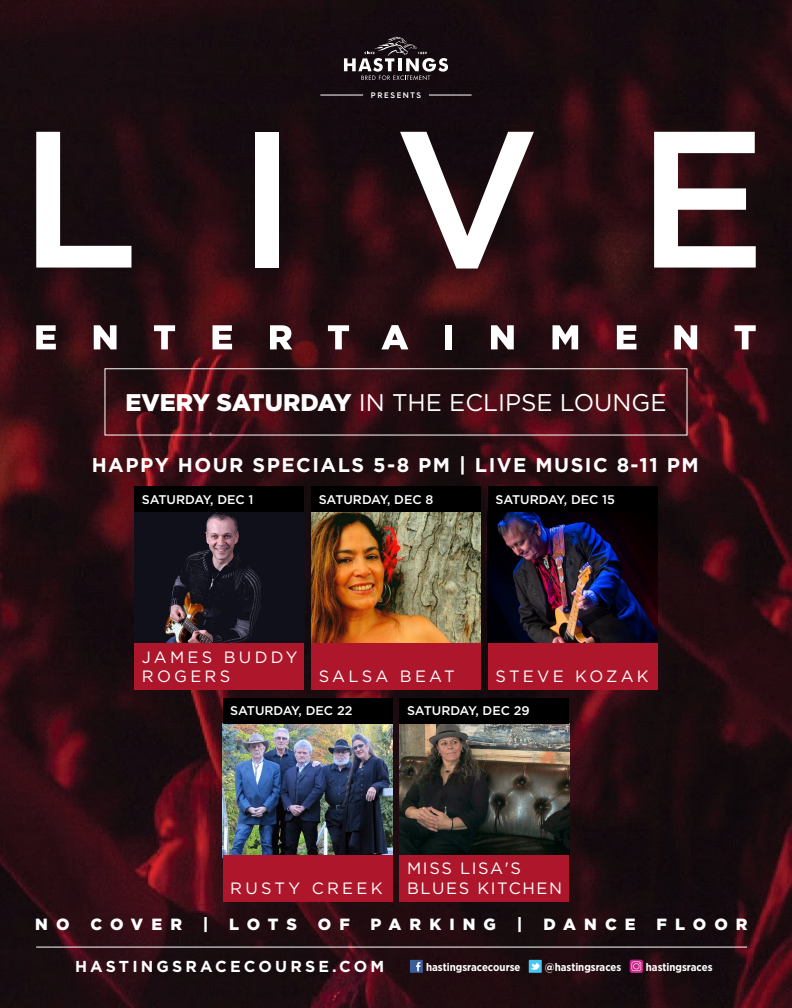
<style>
.page{position:relative;width:792px;height:1008px;background:#fff}
.page>*{position:absolute;margin:0;border:0;box-sizing:border-box;transform-origin:0 0}
.t1{font:24.1px "Gotham";color:#fff}
.t2{font:700 19.85px "Gotham";letter-spacing:.075em;color:#fff}
.t3{font:16.4px/19.7px "Gotham";letter-spacing:.2em;color:#fff}
.t4{font:16.4px/19.7px "Gotham";letter-spacing:.1em;color:#fff}
.t5{font:900 16.25px "Gotham";letter-spacing:.5em;color:#fff}
.t6{font:700 15.9px "Gotham";letter-spacing:.2em;color:#fff}
.t7{font:500 12.55px "Gotham";color:#fff}
.t8{font:700 11.1px "Gotham Narrow";color:#fff}
.t9{font:600 8.05px "Hurme Geometric Sans 4";letter-spacing:.2em;color:#fff}
.s1{font-weight:900}
</style>
<div class="page">
<img style="left:0;top:0;width:792px;height:1008px">
<hr style="left:36px;top:947px;width:711px;height:1px;background:#fff">
<div style="left:410px;top:960px;width:13px;height:13px;background:#3b5b99"></div>
<svg style="left:416px;top:962px;width:5px;height:9px"></svg>
<div style="left:529px;top:960px;width:13px;height:13px;background:#45c8f4"></div>
<svg style="left:530px;top:963px;width:10px;height:7px"></svg>
<svg style="left:630px;top:960px;width:14px;height:13px"></svg>
<svg style="left:36px;top:132px;width:95px;height:136px"></svg>
<div style="left:255px;top:132px;width:23px;height:136px;background:#fff"></div>
<svg style="left:400px;top:132px;width:134px;height:137px"></svg>
<svg style="left:654px;top:132px;width:102px;height:136px"></svg>
<svg style="left:36px;top:325px;width:20px;height:24px"></svg>
<svg style="left:94px;top:325px;width:23px;height:24px"></svg>
<svg style="left:154px;top:325px;width:21px;height:24px"></svg>
<svg style="left:213px;top:325px;width:19px;height:24px"></svg>
<svg style="left:270px;top:325px;width:22px;height:24px"></svg>
<svg style="left:328px;top:325px;width:21px;height:24px"></svg>
<svg style="left:381px;top:325px;width:27px;height:24px"></svg>
<div style="left:445px;top:325px;width:7px;height:24px;background:#fff"></div>
<svg style="left:491px;top:325px;width:23px;height:24px"></svg>
<svg style="left:553px;top:325px;width:25px;height:24px"></svg>
<svg style="left:617px;top:325px;width:19px;height:24px"></svg>
<svg style="left:674px;top:325px;width:23px;height:24px"></svg>
<svg style="left:735px;top:325px;width:21px;height:24px"></svg>
<svg style="left:344px;top:37px;width:104px;height:43px;background:#433c3f"></svg>
<hr style="left:320px;top:95px;width:43px;height:1px;background:#fff">
<hr style="left:429px;top:95px;width:43px;height:1px;background:#fff">
<img style="left:134px;top:511px;width:170px;height:132px">
<div style="left:134px;top:486px;width:170px;height:25px;background:#000"></div>
<div style="left:134px;top:643px;width:170px;height:47px;background:#ae172b"></div>
<img style="left:311px;top:511px;width:170px;height:132px">
<div style="left:311px;top:486px;width:170px;height:25px;background:#000"></div>
<div style="left:311px;top:643px;width:170px;height:47px;background:#ae172b"></div>
<img style="left:488px;top:511px;width:170px;height:132px">
<div style="left:488px;top:486px;width:170px;height:25px;background:#000"></div>
<div style="left:488px;top:643px;width:170px;height:47px;background:#ae172b"></div>
<img style="left:223px;top:723px;width:169px;height:132px">
<div style="left:223px;top:698px;width:170px;height:25px;background:#000"></div>
<div style="left:223px;top:855px;width:169px;height:47px;background:#ae172b"></div>
<img style="left:399px;top:723px;width:170px;height:132px">
<div style="left:399px;top:698px;width:170px;height:25px;background:#000"></div>
<div style="left:399px;top:855px;width:170px;height:47px;background:#ae172b"></div>
<p class="t9" style="left:371px;top:90px;width:52px">PRESENTS</p>
<h1 class="t1" style="left:125px;top:387px;width:543px"><span class="s1">EVERY SATURDAY</span> IN THE ECLIPSE LOUNGE</h1>
<h2 class="t2" style="left:92px;top:451px;width:609px">HAPPY HOUR SPECIALS 5-8 PM | LIVE MUSIC 8-11 PM</h2>
<p class="t7" style="left:142px;top:491px;width:113px">SATURDAY, DEC 1</p>
<p class="t7" style="left:319px;top:491px;width:116px">SATURDAY, DEC 8</p>
<p class="t7" style="left:496px;top:491px;width:121px">SATURDAY, DEC 15</p>
<h3 class="t3" style="left:142px;top:647px;width:157px">JAMES BUDDY<br>ROGERS</h3>
<h3 class="t3" style="left:319px;top:666px;width:137px">SALSA BEAT</h3>
<h3 class="t3" style="left:496px;top:666px;width:155px">STEVE KOZAK</h3>
<p class="t7" style="left:230px;top:703px;width:124px">SATURDAY, DEC 22</p>
<p class="t7" style="left:407px;top:703px;width:124px">SATURDAY, DEC 29</p>
<h3 class="t3" style="left:230px;top:878px;width:154px">RUSTY CREEK</h3>
<h3 class="t4" style="left:407px;top:858px;width:157px">MISS LISA'S<br>BLUES KITCHEN</h3>
<p class="t5" style="left:35px;top:913px;width:36px">N O</p>
<p class="t5" style="left:90px;top:913px;width:93px">COVER</p>
<p class="t5" style="left:203px;top:913px;width:7px">|</p>
<p class="t5" style="left:229px;top:913px;width:69px">LOTS</p>
<p class="t5" style="left:318px;top:913px;width:34px">O F</p>
<p class="t5" style="left:371px;top:913px;width:127px">PARKING</p>
<p class="t5" style="left:517px;top:913px;width:7px">|</p>
<p class="t5" style="left:543px;top:913px;width:94px">DANCE</p>
<p class="t5" style="left:657px;top:913px;width:93px">FLOOR</p>
<p class="t8" style="left:426px;top:960px;width:96px">hastingsracecourse</p>
<p class="t8" style="left:545px;top:960px;width:78px">@hastingsraces</p>
<p class="t8" style="left:646px;top:960px;width:68px">hastingsraces</p>
<p class="t6" style="left:75px;top:956px;width:311px">HASTINGSRACECOURSE.COM</p>
</div>
